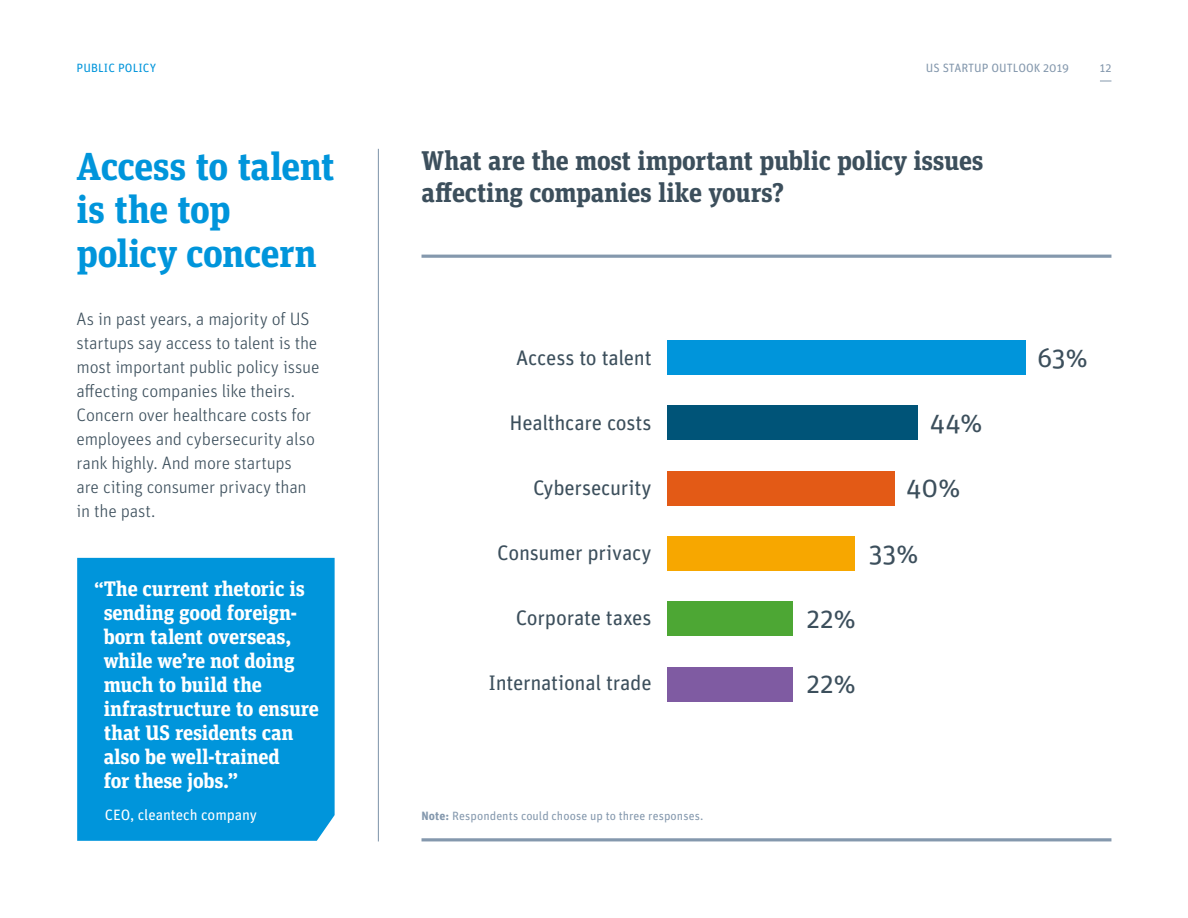
<style>
.page{position:relative;width:1188px;height:918px;background:#fff}
.page>*{position:absolute;margin:0;border:0;box-sizing:border-box;transform-origin:0 0}
.t1{font:700 39px/43.5px "SVB Slab";letter-spacing:-.015em;color:#0095db}
.t2{font:700 27px/31.5px "SVB Slab";letter-spacing:-.01em;color:#3c4f5c}
.t3{font:27px "SVB Sans";color:#3c4f5c}
.t4{font:700 21px/24px "SVB Slab";letter-spacing:-.01em;color:#fff}
.t5{font:21px "SVB Sans";letter-spacing:-.015em;color:#3c4f5c}
.t6{font:300 18px/24px "SVB Sans";letter-spacing:-.015em;color:#3c4f5c}
.t7{font:15px "SVB Sans";letter-spacing:-.005em;color:#fff}
.t8{font:12px "SVB Sans";letter-spacing:.005em;color:#8498ad}
.t9{font:12px "SVB Sans";letter-spacing:.01em;color:#0095db}
.s1{font-size:19.5px}
.s2{font-weight:700}
</style>
<div class="page">
<hr style="left:378px;top:149px;width:1px;height:692px;background:#8498ad">
<hr style="left:422px;top:255px;width:689px;height:3px;background:#8498ad">
<hr style="left:422px;top:838px;width:689px;height:3px;background:#8498ad">
<div style="left:667px;top:340px;width:358px;height:34px;background:#0095db"></div>
<div style="left:667px;top:406px;width:250px;height:34px;background:#005478"></div>
<div style="left:667px;top:471px;width:227px;height:34px;background:#e35a16"></div>
<div style="left:667px;top:536px;width:188px;height:34px;background:#f7a700"></div>
<div style="left:667px;top:602px;width:125px;height:34px;background:#4da734"></div>
<div style="left:667px;top:667px;width:125px;height:34px;background:#7f5ba2"></div>
<div style="left:77px;top:558px;width:258px;height:283px;background:#0095db"></div>
<p class="t9" style="left:77px;top:60px;width:81px">PUBLIC POLICY</p>
<h1 class="t1" style="left:77px;top:142px;width:260px">Access to talent is the top policy concern</h1>
<p class="t6" style="left:77px;top:306px;width:244px">As in past years, a majority of US startups say access to talent is the most important public policy issue affecting companies like theirs.<br>Concern over healthcare costs for employees and cybersecurity also rank highly. And more startups<br>are citing consumer privacy than in the past.</p>
<p class="t4" style="left:104px;top:575px;width:217px;text-indent:-9px"><span class="s1">“</span>The current rhetoric is sending good foreign&shy;born talent overseas, while we’re not doing much to build the infrastructure to ensure that US residents can also be well-trained<br>for these jobs.”</p>
<p class="t7" style="left:105px;top:804px;width:154px">CEO, cleantech company</p>
<p class="t8" style="left:926px;top:60px;width:145px">US STARTUP OUTLOOK 2019</p>
<p class="t8" style="left:1100px;top:60px;width:13px">12</p>
<h2 class="t2" style="left:422px;top:144px;width:564px">What are the most important public policy issues affecting companies like yours?</h2>
<p class="t5" style="left:516px;top:343px;width:137px">Access to talent</p>
<h2 class="t3" style="left:1037px;top:338px;width:52px">63%</h2>
<p class="t5" style="left:509px;top:408px;width:144px">Healthcare costs</p>
<h2 class="t3" style="left:930px;top:404px;width:54px">44%</h2>
<p class="t5" style="left:533px;top:473px;width:120px">Cybersecurity</p>
<h2 class="t3" style="left:906px;top:469px;width:56px">40%</h2>
<p class="t5" style="left:497px;top:538px;width:156px">Consumer privacy</p>
<h2 class="t3" style="left:869px;top:534px;width:51px">33%</h2>
<p class="t5" style="left:516px;top:603px;width:137px">Corporate taxes</p>
<h2 class="t3" style="left:806px;top:600px;width:51px">22%</h2>
<p class="t5" style="left:489px;top:668px;width:165px">International trade</p>
<h2 class="t3" style="left:806px;top:665px;width:51px">22%</h2>
<p class="t8" style="left:422px;top:808px;width:284px"><span class="s2">Note:</span> Respondents could choose up to three responses.</p>
</div>
